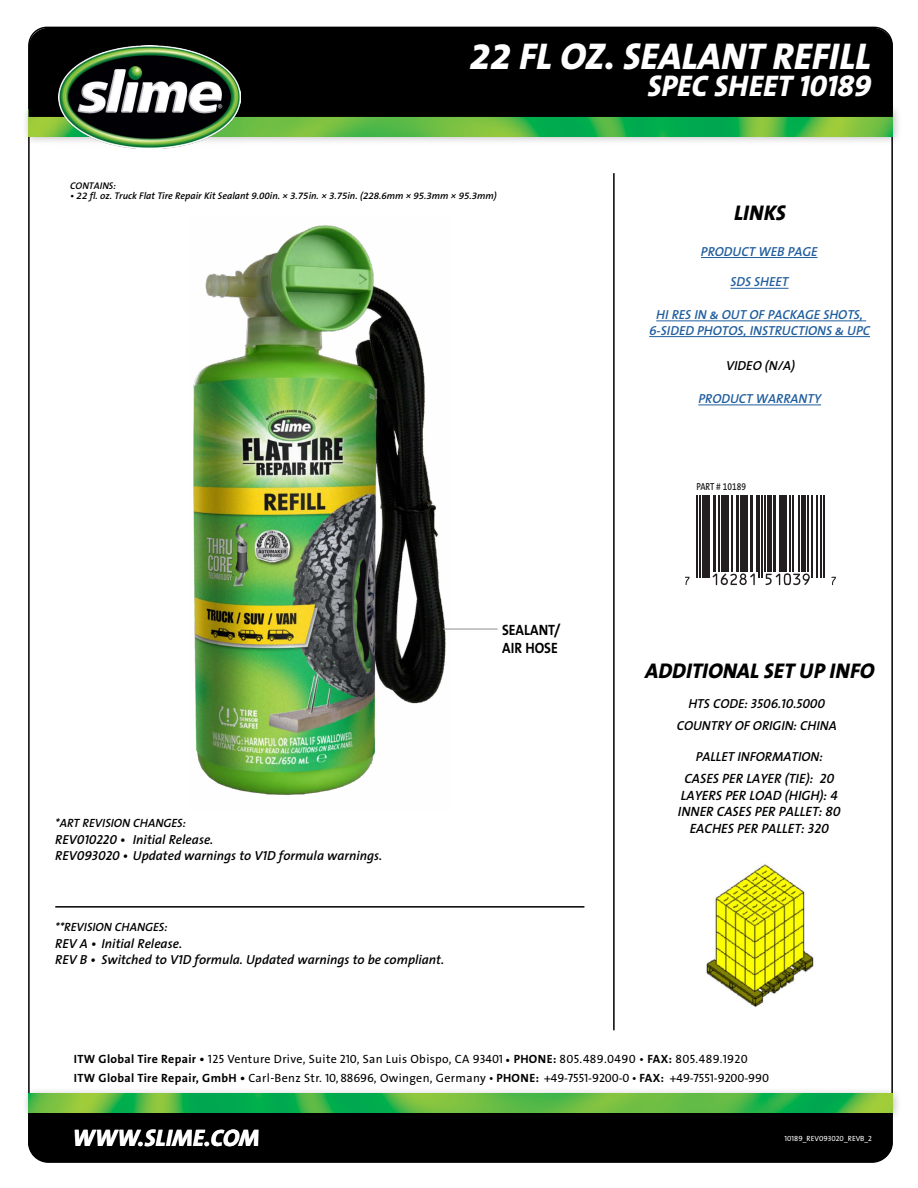
<style>
.page{position:relative;width:918px;height:1188px;background:#fff}
.page>*{position:absolute;margin:0;border:0;box-sizing:border-box;transform-origin:0 0}
.t1{font:37.5px "The Sans Q8 XB TF Italic";color:#fff}
.t2{font:italic 30px "The Sans Extra Bold Caps";color:#fff}
.t3{font:24px "The Sans Q8 XB TF Italic";color:#fff}
.t4{font:italic 800 21.3px "The Sans";color:#000}
.t5{font:15px/18px "The Sans Q7 Bd TF";color:#000;scale:.91 1}
.t6{font:italic 13.5px/16.5px "The Sans Semi Bold Caps";color:#000;text-align:center}
.t7{font:italic 600 13.2px/15.8px "The Sans";color:#000}
.t8{font:italic 13.2px/15.8px "The Sans Semi Bold Caps";color:#215e9e;text-align:center}
.t9{font:italic 13.2px/22px "The Sans Semi Bold Caps";color:#000;text-align:center}
.t10{font:12px/18.8px "The Sans Caps";letter-spacing:-.01em;color:#000}
.t11{font:italic 12px "The Sans Semi Bold Caps";color:#000}
.t12{font:10.35px "The Sans Q6 SB TF";color:#231f20;scale:.82 1}
.t13{font:9.75px "The Sans Q6 SB TF Italic";color:#000}
.t14{font:italic 600 9.75px "The Sans";color:#000}
.t15{font:7.5px "The Sans Caps";color:#fff}
.s1{font-family:"The Sans Semi Bold Caps";font-weight:400}
.s2{font-family:"The Sans Q7 Bd TF"}
.s3{font-family:"The Sans Q5 Rg TF"}
.s4{font-family:"Minion Pro"}
.s5{font-family:"The Sans Bold Caps"}
</style>
<div class="page">
<div style="left:28px;top:1122px;width:864px;height:41px;background:#000"></div>
<div style="left:21px;top:103px;width:881px;height:43px;background:#000;opacity:.25"></div>
<img style="left:29px;top:117px;width:864px;height:19px">
<div style="left:29px;top:28px;width:864px;height:89px;background:#000"></div>
<img style="left:58px;top:46px;width:183px;height:102px">
<div style="left:21px;top:1087px;width:881px;height:35px;background:#000;opacity:.25"></div>
<img style="left:29px;top:1093px;width:864px;height:19px">
<div style="left:887px;top:25px;width:5px;height:8px;background:#fff;border-radius:3px"></div>
<hr style="left:613px;top:173px;width:2px;height:857px;background:#000">
<svg style="left:685px;top:577px;width:5px;height:8px"></svg>
<hr style="left:697px;top:496px;width:1px;height:82px;background:#231f20">
<hr style="left:699px;top:496px;width:2px;height:82px;background:#231f20">
<hr style="left:702px;top:496px;width:4px;height:82px;background:#231f20">
<hr style="left:707px;top:496px;width:3px;height:82px;background:#231f20">
<hr style="left:713px;top:496px;width:3px;height:76px;background:#231f20">
<hr style="left:718px;top:496px;width:2px;height:76px;background:#231f20">
<hr style="left:721px;top:496px;width:1px;height:76px;background:#231f20">
<div style="left:724px;top:496px;width:5px;height:76px;background:#231f20"></div>
<hr style="left:732px;top:496px;width:1px;height:76px;background:#231f20">
<hr style="left:736px;top:496px;width:2px;height:76px;background:#231f20">
<hr style="left:740px;top:496px;width:2px;height:76px;background:#231f20">
<hr style="left:744px;top:496px;width:4px;height:76px;background:#231f20">
<svg style="left:713px;top:573px;width:42px;height:12px"></svg>
<hr style="left:751px;top:496px;width:2px;height:76px;background:#231f20">
<hr style="left:756px;top:496px;width:1px;height:76px;background:#231f20">
<hr style="left:759px;top:496px;width:1px;height:82px;background:#231f20">
<hr style="left:761px;top:496px;width:2px;height:82px;background:#231f20">
<hr style="left:764px;top:496px;width:1px;height:76px;background:#231f20">
<hr style="left:768px;top:496px;width:4px;height:76px;background:#231f20">
<hr style="left:773px;top:496px;width:3px;height:76px;background:#231f20">
<hr style="left:779px;top:496px;width:2px;height:76px;background:#231f20">
<hr style="left:783px;top:496px;width:4px;height:76px;background:#231f20">
<hr style="left:789px;top:496px;width:2px;height:76px;background:#231f20">
<hr style="left:792px;top:496px;width:1px;height:76px;background:#231f20">
<hr style="left:799px;top:496px;width:1px;height:76px;background:#231f20">
<svg style="left:766px;top:573px;width:44px;height:12px"></svg>
<hr style="left:802px;top:496px;width:4px;height:76px;background:#231f20">
<hr style="left:807px;top:496px;width:1px;height:76px;background:#231f20">
<hr style="left:811px;top:496px;width:1px;height:82px;background:#231f20">
<hr style="left:816px;top:496px;width:2px;height:82px;background:#231f20">
<hr style="left:820px;top:496px;width:2px;height:82px;background:#231f20">
<hr style="left:823px;top:496px;width:1px;height:82px;background:#231f20">
<svg style="left:831px;top:577px;width:5px;height:8px"></svg>
<hr style="left:701px;top:257px;width:117px;height:1px;background:#215e9e">
<hr style="left:656px;top:321px;width:210px;height:1px;background:#215e9e">
<hr style="left:649px;top:336px;width:221px;height:1px;background:#215e9e">
<hr style="left:698px;top:405px;width:123px;height:1px;background:#215e9e">
<img style="left:706px;top:864px;width:108px;height:144px">
<hr style="left:730px;top:288px;width:59px;height:1px;background:#215e9e">
<img style="left:193px;top:225px;width:256px;height:570px">
<hr style="left:443px;top:629px;width:55px;height:1px;background:#939598">
<hr style="left:55px;top:906px;width:529px;height:2px;background:#000">
<h1 class="t1" style="left:470px;top:36px;width:403px">22 FL OZ. SEALANT REFILL</h1>
<h2 class="t2" style="left:648px;top:61px;width:225px">SPEC SHEET 10189</h2>
<p class="t14" style="left:70px;top:177px;width:47px">CONTAINS:</p>
<p class="t13" style="left:70px;top:191px;width:428px">• 22 fl. oz. Truck Flat Tire Repair Kit Sealant 9.00in. × 3.75in. × 3.75in. (228.6mm × 95.3mm × 95.3mm)</p>
<p class="t5" style="left:502px;top:621px;width:66px">SEALANT/<br>AIR HOSE</p>
<p class="t11" style="left:55px;top:813px;width:132px">*ART REVISION CHANGES:</p>
<p class="t9" style="left:55px;top:828px;width:72px">REV010220 •</p>
<p class="t7" style="left:55px;top:847px;width:329px"><span class="s1">REV093020 •</span> Updated warnings to V<span class="s1">1</span>D formula warnings.</p>
<p class="t7" style="left:133px;top:831px;width:82px">Initial Release.</p>
<p class="t11" style="left:55px;top:917px;width:114px">**REVISION CHANGES:</p>
<p class="t7" style="left:55px;top:935px;width:390px"><span class="s1">REV A •</span> Initial Release.<br><span class="s1">REV B •</span> Switched to V<span class="s1">1</span>D formula. Updated warnings to be compliant.</p>
<h3 class="t4" style="left:734px;top:195px;width:53px">LINKS</h3>
<p class="t8" style="left:701px;top:243px;width:118px">PRODUCT WEB PAGE</p>
<p class="t8" style="left:730px;top:274px;width:60px">SDS SHEET</p>
<p class="t8" style="left:649px;top:306px;width:222px">HI RES IN &amp; OUT OF PACKAGE SHOTS,<br>6-SIDED PHOTOS, INSTRUCTIONS &amp; UPC</p>
<p class="t9" style="left:726px;top:355px;width:70px">VIDEO (N/A)</p>
<p class="t8" style="left:698px;top:390px;width:124px">PRODUCT WARRANTY</p>
<p class="t12" style="left:696px;top:481px;width:62px">PART # 10189</p>
<h3 class="t4" style="left:645px;top:653px;width:231px">ADDITIONAL SET UP INFO</h3>
<p class="t9" style="left:677px;top:692px;width:162px">HTS CODE: 3506.10.5000<br>COUNTRY OF ORIGIN: CHINA</p>
<p class="t9" style="left:696px;top:746px;width:129px">PALLET INFORMATION:</p>
<p class="t6" style="left:678px;top:770px;width:164px">CASES PER LAYER (TIE): 20<br>LAYERS PER LOAD (HIGH): 4<br>INNER CASES PER PALLET: 80<br>EACHES PER PALLET: 320</p>
<p class="t10" style="left:74px;top:1049px;width:697px"><span class="s2">ITW Global Tire Repair •</span> 125 <span class="s3">Venture Drive, Suite</span> 210<span class="s3">, San Luis Obispo, CA</span> 93401 <span class="s4">•</span> <span class="s2">PHONE</span><span class="s5">:</span> 805.489.0490 • <span class="s2">FAX:</span> 805.489.1920<br><span class="s2">ITW Global Tire Repair, GmbH •</span> <span class="s3">Carl-Benz Str.</span> 10, 88696<span class="s3">, Owingen, Germany</span> • <span class="s2">PHONE</span><span class="s5">:</span> +49-7551-9200-0 • <span class="s2">FAX:</span> +49-7551-9200-990</p>
<h3 class="t3" style="left:72px;top:1125px;width:189px">WWW.SLIME.COM</h3>
<p class="t15" style="left:785px;top:1132px;width:89px">10189_REV093020_REVB_2</p>
</div>
